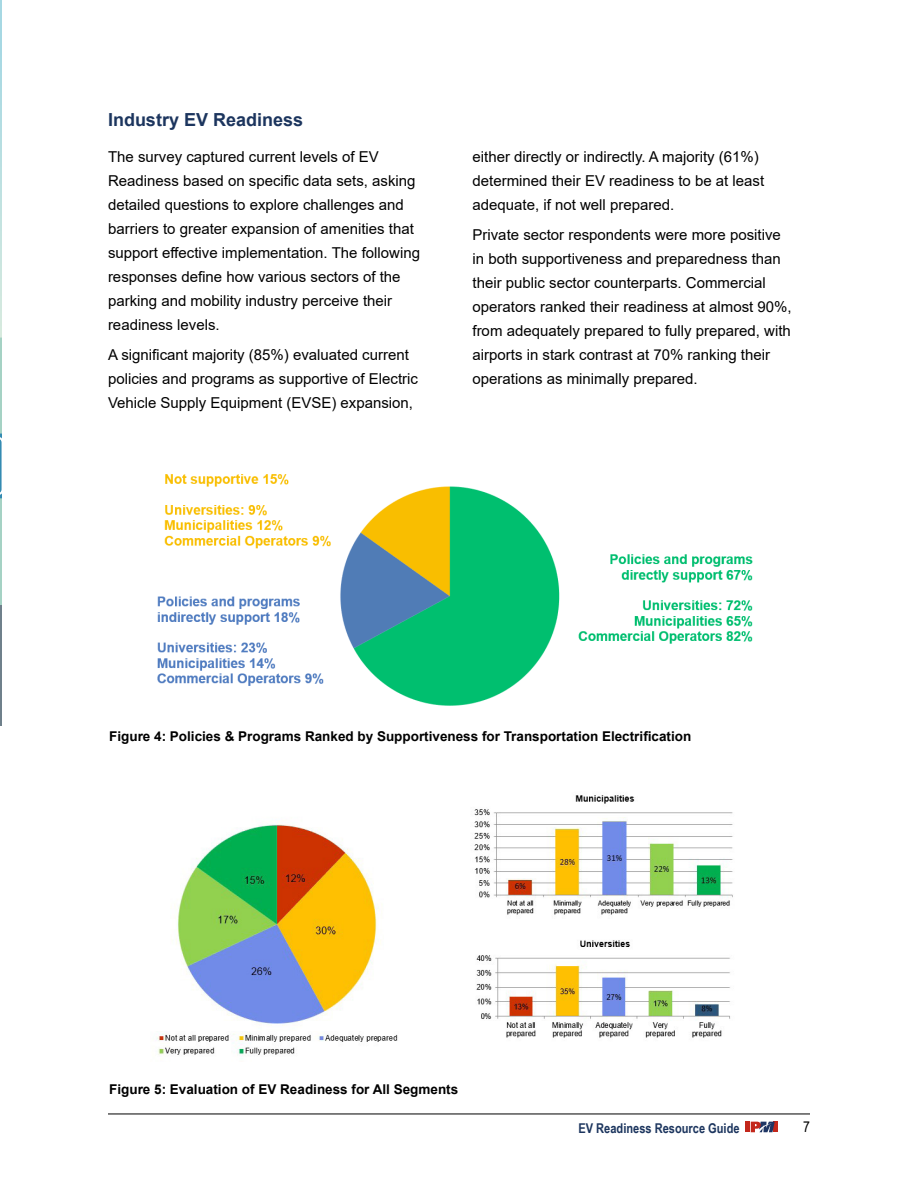
<style>
.page{position:relative;width:918px;height:1188px;background:#fff}
.page>*{position:absolute;margin:0;border:0;box-sizing:border-box;transform-origin:0 0}
.t1{font:700 18px "Arial";color:#1c355e}
.t2{font:15px/24px "Arial";color:#000}
.t3{font:15px "Arial Narrow";color:#000}
.t4{font:700 13.5px "Arial";color:#000}
.t5{font:700 13.5px "Arial Narrow";color:#1c355e}
</style>
<div class="page">
<hr style="left:108px;top:1114px;width:702px;height:1px;background:#000">
<hr style="left:774px;top:1122px;width:4px;height:10px;background:#c3271b">
<hr style="left:746px;top:1122px;width:4px;height:10px;background:#c3271b">
<svg style="left:751px;top:1122px;width:24px;height:10px"></svg>
<svg style="left:0;top:1px;width:2px;height:176px"></svg>
<hr style="left:0;top:606px;width:2px;height:120px;background:#6f808b">
<svg style="left:0;top:177px;width:2px;height:429px"></svg>
<img style="left:157px;top:474px;width:596px;height:232px">
<img style="left:156px;top:795px;width:577px;height:260px">
<p class="t1" style="left:108px;top:107px;width:197px">Industry EV Readiness</p>
<p class="t2" style="left:108px;top:144px;width:314px">The survey captured current levels of EV Readiness based on specific data sets, asking detailed questions to explore challenges and barriers to greater expansion of amenities that support effective implementation. The following responses define how various sectors of the parking and mobility industry perceive their readiness levels.</p>
<p class="t2" style="left:108px;top:343px;width:312px">A significant majority (85%) evaluated current policies and programs as supportive of Electric<br>Vehicle Supply Equipment (EVSE) expansion,</p>
<p class="t2" style="left:472px;top:144px;width:293px">either directly or indirectly. A majority (61%) determined their EV readiness to be at least adequate, if not well prepared.</p>
<p class="t2" style="left:472px;top:223px;width:321px">Private sector respondents were more positive in both supportiveness and preparedness than their public sector counterparts. Commercial operators ranked their readiness at almost 90%, from adequately prepared to fully prepared, with airports in stark contrast at 70% ranking their operations as minimally prepared.</p>
<p class="t4" style="left:109px;top:726px;width:584px">Figure 4: Policies &amp; Programs Ranked by Supportiveness for Transportation Electrification</p>
<p class="t4" style="left:109px;top:1080px;width:351px">Figure 5: Evaluation of EV Readiness for All Segments</p>
<p class="t5" style="left:578px;top:1118px;width:163px">EV Readiness Resource Guide</p>
<p class="t3" style="left:803px;top:1115px;width:8px">7</p>
</div>
